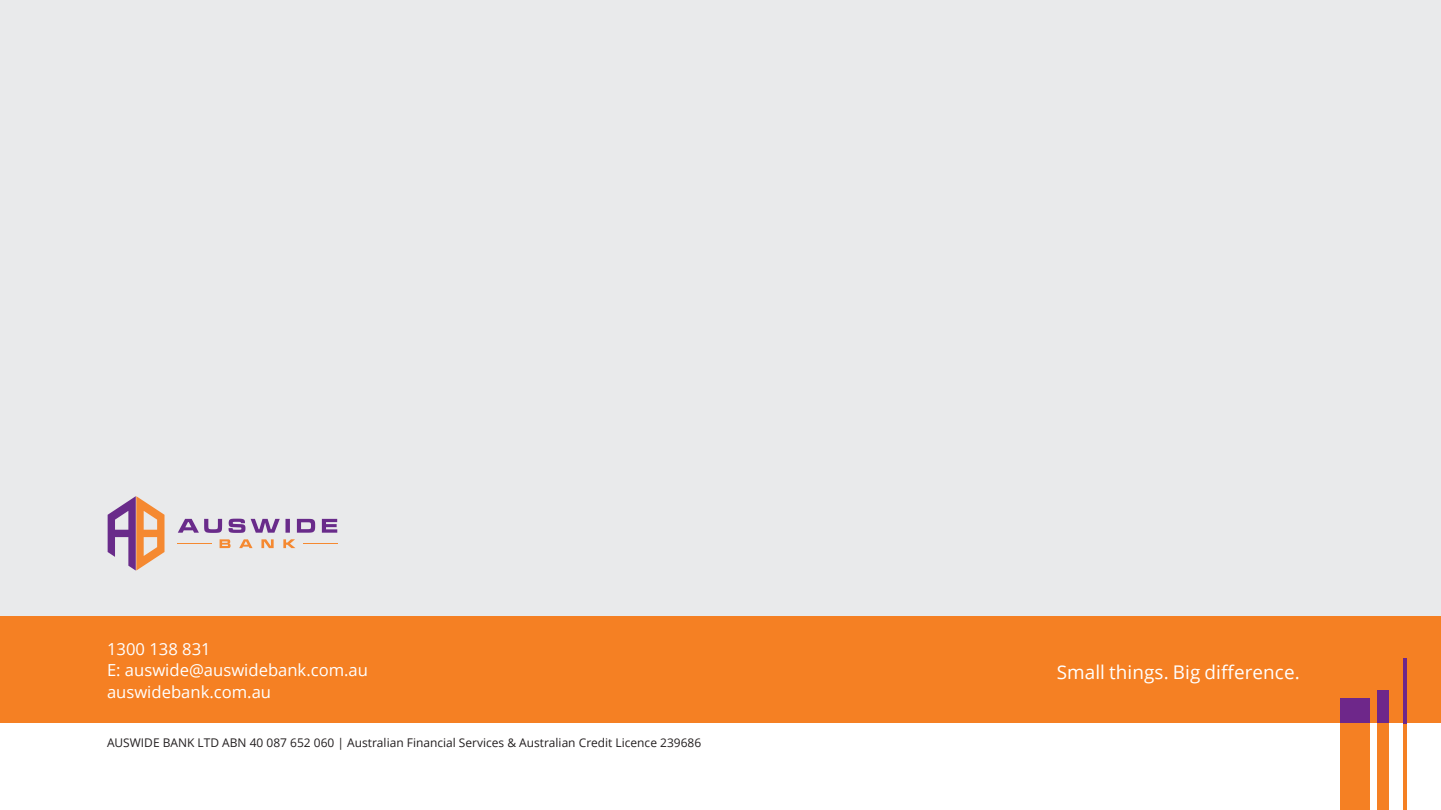
<style>
.page{position:relative;width:1441px;height:810px;background:#fff}
.page>*{position:absolute;margin:0;border:0;box-sizing:border-box;transform-origin:0 0}
.t1{font:18.9px "Open Sans";letter-spacing:.005em;color:#fff}
.t2{font:16.65px/21.6px "Open Sans";color:#fff}
.t3{font:12px "Open Sans";color:#231f20}
</style>
<div class="page">
<div style="left:0;top:0;width:1440px;height:686px;background:#e9eaeb"></div>
<div style="left:0;top:616px;width:1440px;height:107px;background:#f58023"></div>
<div style="left:1340px;top:723px;width:29px;height:87px;background:#f58023"></div>
<div style="left:1340px;top:698px;width:29px;height:25px;background:#6e278a"></div>
<div style="left:1377px;top:723px;width:12px;height:87px;background:#f58023"></div>
<div style="left:1377px;top:690px;width:12px;height:33px;background:#6e278a"></div>
<svg style="left:1403px;top:723px;width:3px;height:87px"></svg>
<svg style="left:1403px;top:658px;width:3px;height:65px"></svg>
<svg style="left:108px;top:496px;width:56px;height:75px"></svg>
<svg style="left:178px;top:519px;width:159px;height:14px"></svg>
<svg style="left:219px;top:539px;width:11px;height:9px"></svg>
<svg style="left:239px;top:539px;width:13px;height:9px"></svg>
<svg style="left:261px;top:539px;width:12px;height:9px"></svg>
<svg style="left:283px;top:539px;width:12px;height:9px"></svg>
<hr style="left:178px;top:543px;width:34px;height:1px;background:#f58931">
<hr style="left:303px;top:543px;width:34px;height:1px;background:#f58931">
<h2 class="t2" style="left:107px;top:637px;width:262px">1300 138 831<br>E: auswide@auswidebank.com.au auswidebank.com.au</h2>
<p class="t3" style="left:107px;top:734px;width:595px">AUSWIDE BANK LTD ABN 40 087 652 060 | Australian Financial Services &amp; Australian Credit Licence 239686</p>
<h1 class="t1" style="left:1056px;top:659px;width:244px">Small things. Big difference.</h1>
</div>
